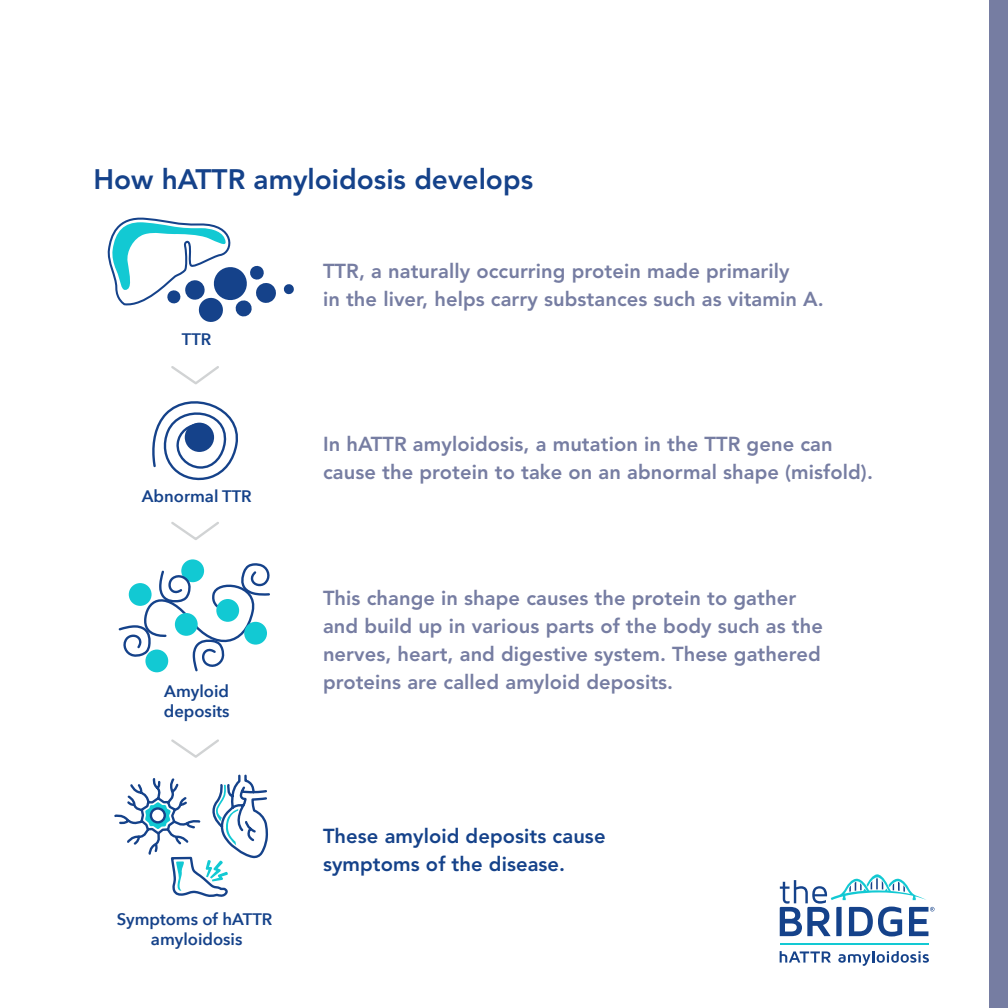
<style>
.page{position:relative;width:1008px;height:1008px;background:#fff}
.page>*{position:absolute;margin:0;border:0;box-sizing:border-box;transform-origin:0 0}
.t1{font:800 28px "Avenir LT Std";color:#15428a}
.Body{font:800 20.12px/28px "Avenir LT Std";letter-spacing:.005em;color:#767da2}
.Body-2{font:800 20.12px/28px "Avenir LT Std";letter-spacing:.005em;color:#15428a}
.t2{font:600 16.62px/19.9px "Avenir Next";color:#15428a}
</style>
<div class="page">
<div style="left:990px;top:0;width:18px;height:1008px;background:#767da2"></div>
<svg style="left:283px;top:284px;width:11px;height:11px"></svg>
<svg style="left:107px;top:217px;width:169px;height:105px"></svg>
<svg style="left:114px;top:366px;width:156px;height:531px"></svg>
<svg style="left:780px;top:951px;width:51px;height:12px"></svg>
<svg style="left:838px;top:951px;width:91px;height:15px"></svg>
<hr style="left:780px;top:943px;width:148px;height:1px;background:#12c9d3">
<svg style="left:780px;top:874px;width:155px;height:63px"></svg>
<h2 class="t1" style="left:93px;top:162px;width:441px">How hATTR amyloidosis develops</h2>
<p class="t2" style="left:182px;top:329px;width:31px">TTR</p>
<p class="t2" style="left:142px;top:485px;width:111px">Abnormal TTR</p>
<p class="t2" style="left:164px;top:681px;width:67px">Amyloid deposits</p>
<p class="t2" style="left:117px;top:909px;width:157px;text-align:center">Symptoms of hATTR amyloidosis</p>
<p class="Body" style="left:323px;top:257px;width:502px">TTR, a naturally occurring protein made primarily<br>in the liver, helps carry substances such as vitamin A.</p>
<p class="Body" style="left:323px;top:430px;width:551px">In hATTR amyloidosis, a mutation in the TTR gene can cause the protein to take on an abnormal shape (misfold).</p>
<p class="Body" style="left:323px;top:585px;width:502px">This change in shape causes the protein to gather and build up in various parts of the body such as the nerves, heart, and digestive system. These gathered proteins are called amyloid deposits.</p>
<p class="Body-2" style="left:323px;top:822px;width:284px">These amyloid deposits cause symptoms of the disease.</p>
</div>
